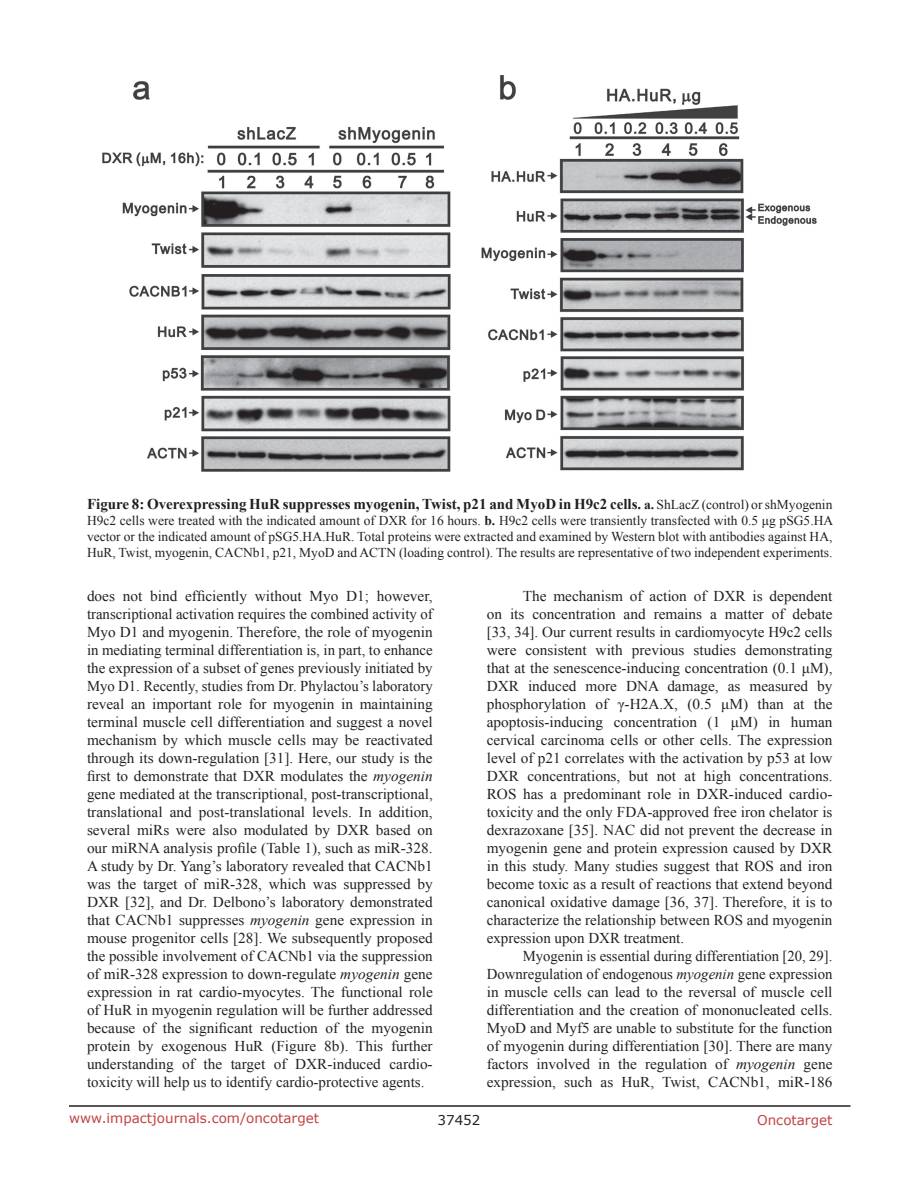
<style>
.page{position:relative;width:918px;height:1188px;background:#fff}
.page>*{position:absolute;margin:0;border:0;box-sizing:border-box;transform-origin:0 0}
.BodyText{font:15px/18px "Times New Roman";color:#231f20;text-align:justify}
.FigureText{font:700 15px "Times New Roman";color:#231f20}
.FigureText-2{font:13.5px/16.2px "Times New Roman";color:#231f20;text-align:justify}
.t1{font:13.5px "Verdana";color:#c24141}
.t2{font:13.5px "Verdana";color:#231f20}
.s1{font-size:13.5px}
.s2{font-weight:400;font-size:13.5px}
.s3{font-weight:700}
.s4{font-style:italic}
</style>
<div class="page">
<hr style="left:69px;top:1105px;width:781px;height:2px;background:#231f20">
<img style="left:102px;top:76px;width:715px;height:396px">
<p class="FigureText" style="left:87px;top:493px;width:747px">Figure 8: Overexpressing HuR suppresses myogenin, Twist, p21 and MyoD in H9c2 cells. <span class="s1">a.</span> <span class="s2">ShLacZ (control) or shMyogenin</span></p>
<p class="FigureText-2" style="left:87px;top:512px;width:748px">H9c2 cells were treated with the indicated amount of DXR for 16 hours. <span class="s3">b.</span> H9c2 cells were transiently transfected with 0.5 μg pSG5.HA vector or the indicated amount of pSG5.HA.HuR. Total proteins were extracted and examined by Western blot with antibodies against HA, HuR, Twist, myogenin, CACNb1, p21, MyoD and ACTN (loading control). The results are representative of two independent experiments.</p>
<p class="BodyText" style="left:87px;top:586px;width:347px">does not bind efficiently without Myo D1; however, transcriptional activation requires the combined activity of Myo D1 and myogenin. Therefore, the role of myogenin in mediating terminal differentiation is, in part, to enhance the expression of a subset of genes previously initiated by Myo D1. Recently, studies from Dr. Phylactou’s laboratory reveal an important role for myogenin in maintaining terminal muscle cell differentiation and suggest a novel mechanism by which muscle cells may be reactivated through its down-regulation [31]. Here, our study is the first to demonstrate that DXR modulates the <span class="s4">myogenin </span>gene mediated at the transcriptional, post-transcriptional, translational and post-translational levels. In addition, several miRs were also modulated by DXR based on our miRNA analysis profile (Table 1), such as miR-328.<br>A study by Dr. Yang’s laboratory revealed that CACNb1 was the target of miR-328, which was suppressed by DXR [32], and Dr. Delbono’s laboratory demonstrated that CACNb1 suppresses <span class="s4">myogenin</span> gene expression in mouse progenitor cells [28]. We subsequently proposed the possible involvement of CACNb1 via the suppression of miR-328 expression to down-regulate <span class="s4">myogenin</span> gene expression in rat cardio-myocytes. The functional role of HuR in myogenin regulation will be further addressed because of the significant reduction of the myogenin protein by exogenous HuR (Figure 8b). This further understanding of the target of DXR-induced cardio&shy;toxicity will help us to identify cardio-protective agents.</p>
<p class="BodyText" style="left:487px;top:586px;width:347px;text-indent:36px">The mechanism of action of DXR is dependent on its concentration and remains a matter of debate [33, 34]. Our current results in cardiomyocyte H9c2 cells were consistent with previous studies demonstrating that at the senescence-inducing concentration (0.1 μM), DXR induced more DNA damage, as measured by phosphorylation of γ-H2A.X, (0.5 μM) than at the apoptosis-inducing concentration (1 μM) in human cervical carcinoma cells or other cells. The expression level of p21 correlates with the activation by p53 at low DXR concentrations, but not at high concentrations.<br>ROS has a predominant role in DXR-induced cardio&shy;toxicity and the only FDA-approved free iron chelator is dexrazoxane [35]. NAC did not prevent the decrease in myogenin gene and protein expression caused by DXR in this study. Many studies suggest that ROS and iron become toxic as a result of reactions that extend beyond canonical oxidative damage [36, 37]. Therefore, it is to characterize the relationship between ROS and myogenin expression upon DXR treatment.</p>
<p class="BodyText" style="left:487px;top:946px;width:347px;text-indent:36px">Myogenin is essential during differentiation [20, 29].<br>Downregulation of endogenous <span class="s4">myogenin</span> gene expression in muscle cells can lead to the reversal of muscle cell differentiation and the creation of mononucleated cells.<br>MyoD and Myf5 are unable to substitute for the function of myogenin during differentiation [30]. There are many factors involved in the regulation of <span class="s4">myogenin</span> gene expression, such as HuR, Twist, CACNb1, miR-186</p>
<p class="t1" style="left:69px;top:1109px;width:252px">www.impactjournals.com/oncotarget</p>
<p class="t2" style="left:438px;top:1111px;width:44px">37452</p>
<p class="t1" style="left:757px;top:1111px;width:77px">Oncotarget</p>
</div>
